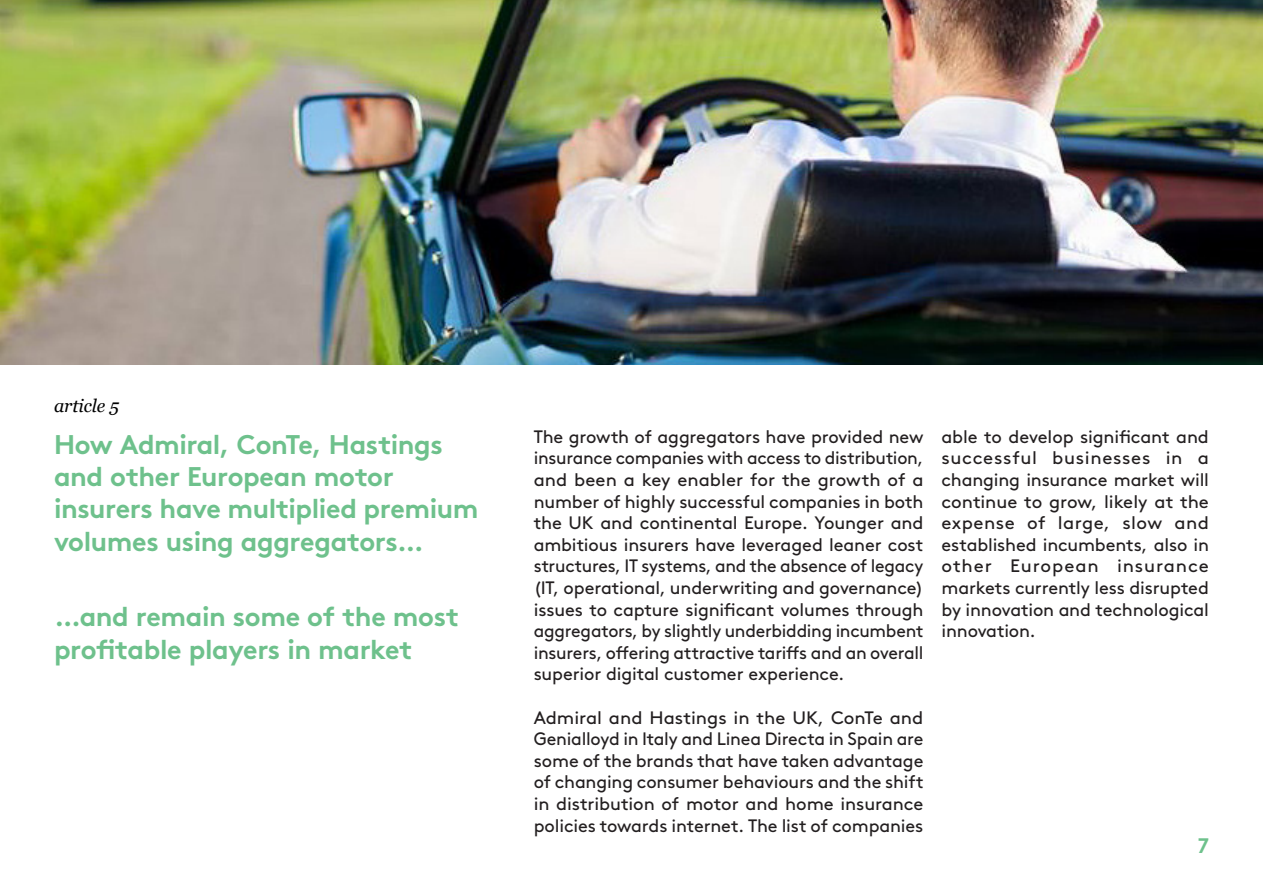
<style>
.page{position:relative;width:1263px;height:893px;background:#fff}
.page>*{position:absolute;margin:0;border:0;box-sizing:border-box;transform-origin:0 0}
.head1{font:700 27px/32.4px "Brown Std";letter-spacing:-.015em;color:#6ec18c}
.t1{font:700 21px "Brown Std";color:#6ec18c}
.body{font:18px/21.6px "Brown Std";letter-spacing:-.01em;color:#231f20;text-align:justify}
.t2{font:italic 18px "Georgia";letter-spacing:-.005em;color:#000}
</style>
<div class="page">
<img style="left:0;top:0;width:1263px;height:365px">
<p class="t2" style="left:54px;top:392px;width:67px">article 5</p>
<p class="head1" style="left:54px;top:428px;width:426px">How Admiral, ConTe, Hastings and other European motor insurers have multiplied premium volumes using aggregators…</p>
<p class="body" style="left:534px;top:426px;width:391px">The growth of aggregators have provided new insurance companies with access to distribution, and been a key enabler for the growth of a number of highly successful companies in both the UK and continental Europe. Younger and ambitious insurers have leveraged leaner cost structures, IT systems, and the absence of legacy (IT, operational, underwriting and governance) issues to capture significant volumes through aggregators, by slightly underbidding incumbent insurers, offering attractive tariffs and an overall superior digital customer experience.</p>
<p class="body" style="left:534px;top:707px;width:391px">Admiral and Hastings in the UK, ConTe and Genialloyd in Italy and Linea Directa in Spain are some of the brands that have taken advantage of changing consumer behaviours and the shift in distribution of motor and home insurance policies towards internet. The list of companies</p>
<p class="head1" style="left:54px;top:601px;width:407px">...and remain some of the most profitable players in market</p>
<p class="body" style="left:941px;top:426px;width:269px">able to develop significant and successful businesses in a changing insurance market will continue to grow, likely at the expense of large, slow and established incumbents, also in other European insurance markets currently less disrupted by innovation and technological innovation.</p>
<p class="t1" style="left:1198px;top:833px;width:13px">7</p>
</div>
